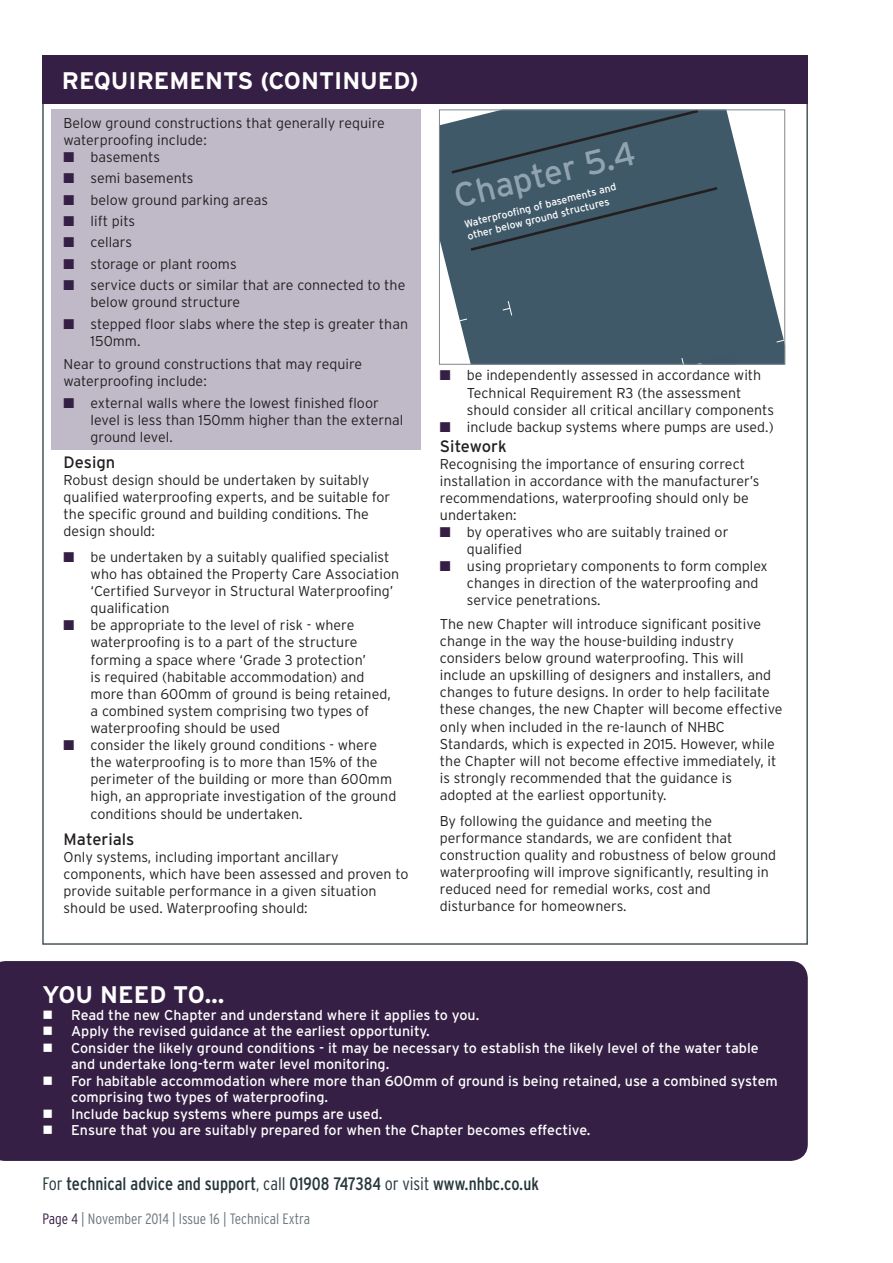
<style>
.page{position:relative;width:893px;height:1263px;background:#fff}
.page>*{position:absolute;margin:0;border:0;box-sizing:border-box;transform-origin:0 0}
.t1{font:33.75px "Interstate";color:#90a3b0}
.INTRODUCTION_REQUIRE{font:700 24px "Interstate";color:#fff}
.You_Need_To__Headi{font:700 24px "Interstate";color:#fff}
.t2{font:condensed 18px "Interstate";color:#26363a}
.ARTICLE_Sub_Heading{font:16.5px "Interstate";color:#231f20}
.t3{font:300 condensed 15px "Interstate";color:#6c767b}
.ARTICLE_Body_copy{font:300 14.25px/17.1px "Interstate";color:#231f20}
.You_Need_To__Headi-2{font:14.25px/16.5px "Interstate";color:#fff}
.t4{font:10.35px/12.5px "Interstate";color:#fff}
.s1{color:#351f44}
.s2{font-weight:300}
</style>
<div class="page">
<div style="left:42px;top:55px;width:766px;height:48px;background:#351f44"></div>
<div style="left:0;top:961px;width:808px;height:200px;background:#351f44"></div>
<div style="left:51px;top:109px;width:370px;height:341px;background:#c0bac8"></div>
<svg style="left:441px;top:111px;width:342px;height:252px;fill:#405968"></svg>
<svg style="left:776px;top:339px;width:7px;height:4px"></svg>
<svg style="left:449px;top:111px;width:252px;height:64px;background:#425967"></svg>
<div style="left:468px;top:185px;width:252px;height:68px;background:#405968"></div>
<svg style="left:455px;top:318px;width:13px;height:4px"></svg>
<svg style="left:502px;top:300px;width:10px;height:16px"></svg>
<svg style="left:676px;top:353px;width:10px;height:10px"></svg>
<img style="left:686px;top:353px;width:51px;height:10px">
<div style="left:439px;top:109px;width:346px;height:256px;border:1px solid #7f888d"></div>
<svg style="left:53px;top:1020px;width:15px;height:1px"></svg>
<svg style="left:53px;top:1036px;width:15px;height:1px"></svg>
<svg style="left:53px;top:1053px;width:15px;height:1px"></svg>
<svg style="left:53px;top:1086px;width:15px;height:1px"></svg>
<svg style="left:53px;top:1119px;width:15px;height:1px"></svg>
<svg style="left:53px;top:1135px;width:15px;height:1px"></svg>
<p class="INTRODUCTION_REQUIRE" style="left:62px;top:67px;width:358px">REQUIREMENTS (CONTINUED)</p>
<p class="ARTICLE_Body_copy" style="left:64px;top:114px;width:323px">Below ground constructions that generally require waterproofing include:</p>
<p class="ARTICLE_Body_copy" style="left:64px;top:148px;width:98px"><span class="s1">■</span> basements</p>
<p class="ARTICLE_Body_copy" style="left:64px;top:170px;width:131px"><span class="s1">■</span> semi basements</p>
<p class="ARTICLE_Body_copy" style="left:64px;top:191px;width:206px"><span class="s1">■</span> below ground parking areas</p>
<p class="ARTICLE_Body_copy" style="left:64px;top:212px;width:73px"><span class="s1">■</span> lift pits</p>
<p class="ARTICLE_Body_copy" style="left:64px;top:234px;width:70px"><span class="s1">■</span> cellars</p>
<p class="ARTICLE_Body_copy" style="left:64px;top:255px;width:175px"><span class="s1">■</span> storage or plant rooms</p>
<p class="ARTICLE_Body_copy" style="left:91px;top:276px;width:316px;text-indent:-27px"><span class="s1">■</span> service ducts or similar that are connected to the below ground structure</p>
<p class="ARTICLE_Body_copy" style="left:91px;top:315px;width:319px;text-indent:-27px"><span class="s1">■</span> stepped floor slabs where the step is greater than<br>150mm.</p>
<p class="ARTICLE_Body_copy" style="left:64px;top:355px;width:300px">Near to ground constructions that may require waterproofing include:</p>
<p class="ARTICLE_Body_copy" style="left:91px;top:394px;width:314px;text-indent:-27px"><span class="s1">■</span> external walls where the lowest finished floor level is less than 150mm higher than the external ground level.</p>
<p class="ARTICLE_Sub_Heading" style="left:64px;top:453px;width:53px">Design</p>
<p class="ARTICLE_Body_copy" style="left:64px;top:471px;width:328px">Robust design should be undertaken by suitably qualified waterproofing experts, and be suitable for the specific ground and building conditions. The design should:</p>
<p class="ARTICLE_Body_copy" style="left:91px;top:548px;width:310px;text-indent:-27px"><span class="s1">■</span> be undertaken by a suitably qualified specialist who has obtained the Property Care Association ‘Certified Surveyor in Structural Waterproofing’ qualification</p>
<p class="ARTICLE_Body_copy" style="left:91px;top:617px;width:302px;text-indent:-27px"><span class="s1">■</span> be appropriate to the level of risk - where waterproofing is to a part of the structure forming a space where ‘Grade 3 protection’<br>is required (habitable accommodation) and more than 600mm of ground is being retained, a combined system comprising two types of waterproofing should be used</p>
<p class="ARTICLE_Body_copy" style="left:91px;top:736px;width:307px;text-indent:-27px"><span class="s1">■</span> consider the likely ground conditions - where the waterproofing is to more than 15% of the perimeter of the building or more than 600mm high, an appropriate investigation of the ground conditions should be undertaken.</p>
<p class="ARTICLE_Sub_Heading" style="left:64px;top:830px;width:72px">Materials</p>
<p class="ARTICLE_Body_copy" style="left:64px;top:848px;width:346px">Only systems, including important ancillary components, which have been assessed and proven to provide suitable performance in a given situation should be used. Waterproofing should:</p>
<p class="t1" style="left:450px;top:178px;width:187px;rotate:-14deg">Chapter 5.4</p>
<p class="t4" style="left:463px;top:218px;width:158px;rotate:-14deg">Waterproofing of basements and other below ground structures</p>
<p class="ARTICLE_Body_copy" style="left:467px;top:367px;width:309px;text-indent:-27px"><span class="s1">■</span> be independently assessed in accordance with<br>Technical Requirement R3 (the assessment should consider all critical ancillary components</p>
<p class="ARTICLE_Body_copy" style="left:440px;top:418px;width:335px"><span class="s1">■</span> include backup systems where pumps are used.)</p>
<p class="ARTICLE_Sub_Heading" style="left:440px;top:436px;width:68px">Sitework</p>
<p class="ARTICLE_Body_copy" style="left:440px;top:455px;width:321px">Recognising the importance of ensuring correct installation in accordance with the manufacturer’s recommendations, waterproofing should only be undertaken:</p>
<p class="ARTICLE_Body_copy" style="left:467px;top:523px;width:263px;text-indent:-27px"><span class="s1">■</span> by operatives who are suitably trained or qualified</p>
<p class="ARTICLE_Body_copy" style="left:467px;top:557px;width:302px;text-indent:-27px"><span class="s1">■</span> using proprietary components to form complex changes in direction of the waterproofing and service penetrations.</p>
<p class="ARTICLE_Body_copy" style="left:440px;top:615px;width:344px">The new Chapter will introduce significant positive change in the way the house-building industry considers below ground waterproofing. This will include an upskilling of designers and installers, and changes to future designs. In order to help facilitate these changes, the new Chapter will become effective only when included in the re-launch of NHBC Standards, which is expected in 2015. However, while the Chapter will not become effective immediately, it is strongly recommended that the guidance is adopted at the earliest opportunity.</p>
<p class="ARTICLE_Body_copy" style="left:440px;top:812px;width:338px">By following the guidance and meeting the performance standards, we are confident that construction quality and robustness of below ground waterproofing will improve significantly, resulting in reduced need for remedial works, cost and disturbance for homeowners.</p>
<p class="You_Need_To__Headi" style="left:43px;top:981px;width:183px">YOU NEED TO…</p>
<p class="You_Need_To__Headi-2" style="left:43px;top:1006px;width:438px">■ Read the new Chapter and understand where it applies to you.</p>
<p class="You_Need_To__Headi-2" style="left:43px;top:1023px;width:389px">■ Apply the revised guidance at the earliest opportunity.</p>
<p class="You_Need_To__Headi-2" style="left:71px;top:1039px;width:689px;text-indent:-28px">■ Consider the likely ground conditions - it may be necessary to establish the likely level of the water table and undertake long-term water level monitoring.</p>
<p class="You_Need_To__Headi-2" style="left:71px;top:1072px;width:708px;text-indent:-28px">■ For habitable accommodation where more than 600mm of ground is being retained, use a combined system comprising two types of waterproofing.</p>
<p class="You_Need_To__Headi-2" style="left:43px;top:1105px;width:341px">■ Include backup systems where pumps are used.</p>
<p class="You_Need_To__Headi-2" style="left:43px;top:1122px;width:549px">■ Ensure that you are suitably prepared for when the Chapter becomes effective.</p>
<p class="t2" style="left:43px;top:1174px;width:498px"><span class="s2">For</span> technical advice and support<span class="s2">, call</span> 01908 747384 <span class="s2">or visit</span> www.nhbc.co.uk</p>
<p class="t3" style="left:43px;top:1210px;width:269px"><span class="s1">Page 4</span> | November 2014 | Issue 16 | Technical Extra</p>
</div>
